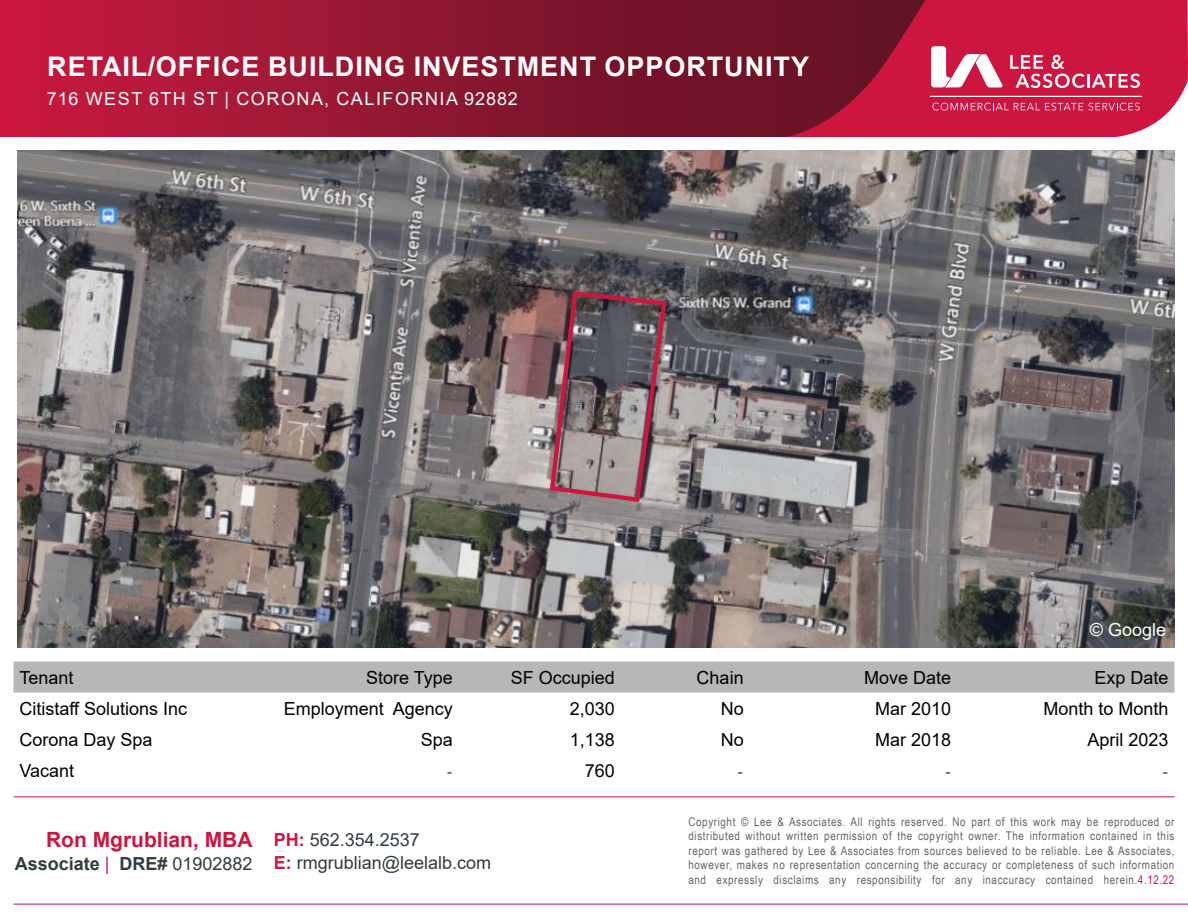
<style>
.page{position:relative;width:1188px;height:918px;background:#fff}
.page>*{position:absolute;margin:0;border:0;box-sizing:border-box;transform-origin:0 0}
.t1{font:700 27px "Arial";letter-spacing:.035em;color:#fff}
.t2{font:700 21px "Arial";color:#cd163f}
.t3{font:18px "Arial";color:#000}
.t4{font:18px "Arial";letter-spacing:.085em;color:#fff}
.t5{font:18px/23.1px "Arial";color:#303c42}
.t6{font:700 18px "Arial";color:#303c42}
.t7{font:18px "Minion Pro";color:#000}
.t8{font:12px/14.4px "Arial Narrow";letter-spacing:.05em;color:#636466;text-align:justify}
.s1{font-weight:400;color:#cd163f}
.s2{font-weight:400}
.s3{font-weight:700;color:#cd163f}
.s4{color:#cd163f}
</style>
<div class="page">
<svg style="left:0;top:0;width:774px;height:137px;background:#961632"></svg>
<svg style="left:774px;top:0;width:414px;height:137px;background:#b11b3c"></svg>
<svg style="left:1010px;top:55px;width:75px;height:33px"></svg>
<hr style="left:1087px;top:74px;width:3px;height:14px;background:#fff">
<svg style="left:1092px;top:74px;width:48px;height:14px"></svg>
<svg style="left:931px;top:46px;width:72px;height:41px"></svg>
<svg style="left:932px;top:103px;width:208px;height:8px;background:#d74666"></svg>
<hr style="left:930px;top:96px;width:212px;height:1px;background:#fff">
<hr style="left:14px;top:904px;width:1174px;height:1px;background:#cd163f">
<hr style="left:14px;top:796px;width:1160px;height:1px;background:#cd163f">
<div style="left:14px;top:662px;width:1160px;height:31px;background:#b5b7b8"></div>
<img style="left:18px;top:150px;width:1156px;height:498px">
<svg style="left:548px;top:289px;width:121px;height:215px;background:#836d72"></svg>
<h1 class="t1" style="left:47px;top:47px;width:763px">RETAIL/OFFICE BUILDING INVESTMENT OPPORTUNITY</h1>
<h3 class="t4" style="left:47px;top:86px;width:473px">716 WEST 6TH ST | CORONA, CALIFORNIA 92882</h3>
<h3 class="t4" style="left:1090px;top:617px;width:78px">© Google</h3>
<h3 class="t3" style="left:20px;top:665px;width:56px">Tenant</h3>
<h3 class="t3" style="left:366px;top:665px;width:88px">Store Type</h3>
<h3 class="t3" style="left:511px;top:665px;width:106px">SF Occupied</h3>
<h3 class="t3" style="left:697px;top:665px;width:49px">Chain</h3>
<h3 class="t3" style="left:864px;top:665px;width:89px">Move Date</h3>
<h3 class="t3" style="left:1094px;top:665px;width:76px">Exp Date</h3>
<h3 class="t3" style="left:19px;top:696px;width:169px">Citistaff Solutions Inc</h3>
<h3 class="t3" style="left:284px;top:696px;width:171px">Employment Agency</h3>
<h3 class="t3" style="left:570px;top:696px;width:47px">2,030</h3>
<h3 class="t3" style="left:721px;top:696px;width:25px">No</h3>
<h3 class="t3" style="left:875px;top:696px;width:78px">Mar 2010</h3>
<h3 class="t3" style="left:1043px;top:696px;width:127px">Month to Month</h3>
<h3 class="t3" style="left:19px;top:727px;width:135px">Corona Day Spa</h3>
<h3 class="t3" style="left:421px;top:727px;width:34px">Spa</h3>
<h3 class="t3" style="left:570px;top:727px;width:47px">1,138</h3>
<h3 class="t3" style="left:721px;top:727px;width:25px">No</h3>
<h3 class="t3" style="left:875px;top:727px;width:78px">Mar 2018</h3>
<h3 class="t3" style="left:1087px;top:727px;width:83px">April 2023</h3>
<h3 class="t3" style="left:19px;top:758px;width:56px">Vacant</h3>
<h3 class="t7" style="left:447px;top:759px;width:8px">-</h3>
<h3 class="t3" style="left:585px;top:758px;width:32px">760</h3>
<h3 class="t7" style="left:737px;top:759px;width:8px">-</h3>
<h3 class="t7" style="left:945px;top:759px;width:8px">-</h3>
<h3 class="t7" style="left:1162px;top:759px;width:8px">-</h3>
<h2 class="t2" style="left:46px;top:824px;width:208px">Ron Mgrublian, MBA</h2>
<h3 class="t6" style="left:15px;top:851px;width:239px">Associate <span class="s1">|</span> DRE# <span class="s2">01902882</span></h3>
<h3 class="t5" style="left:274px;top:828px;width:219px"><span class="s3">PH:</span> 562.354.2537<br><span class="s3">E:</span> rmgrublian@leelalb.com</h3>
<p class="t8" style="left:688px;top:814px;width:487px">Copyright © Lee &amp; Associates. All rights reserved. No part of this work may be reproduced or distributed without written permission of the copyright owner. The information contained in this report was gathered by Lee &amp; Associates from sources believed to be reliable. Lee &amp; Associates, however, makes no representation concerning the accuracy or completeness of such information and expressly disclaims any responsibility for any inaccuracy contained herein.<span class="s4">4.12.22</span></p>
</div>
